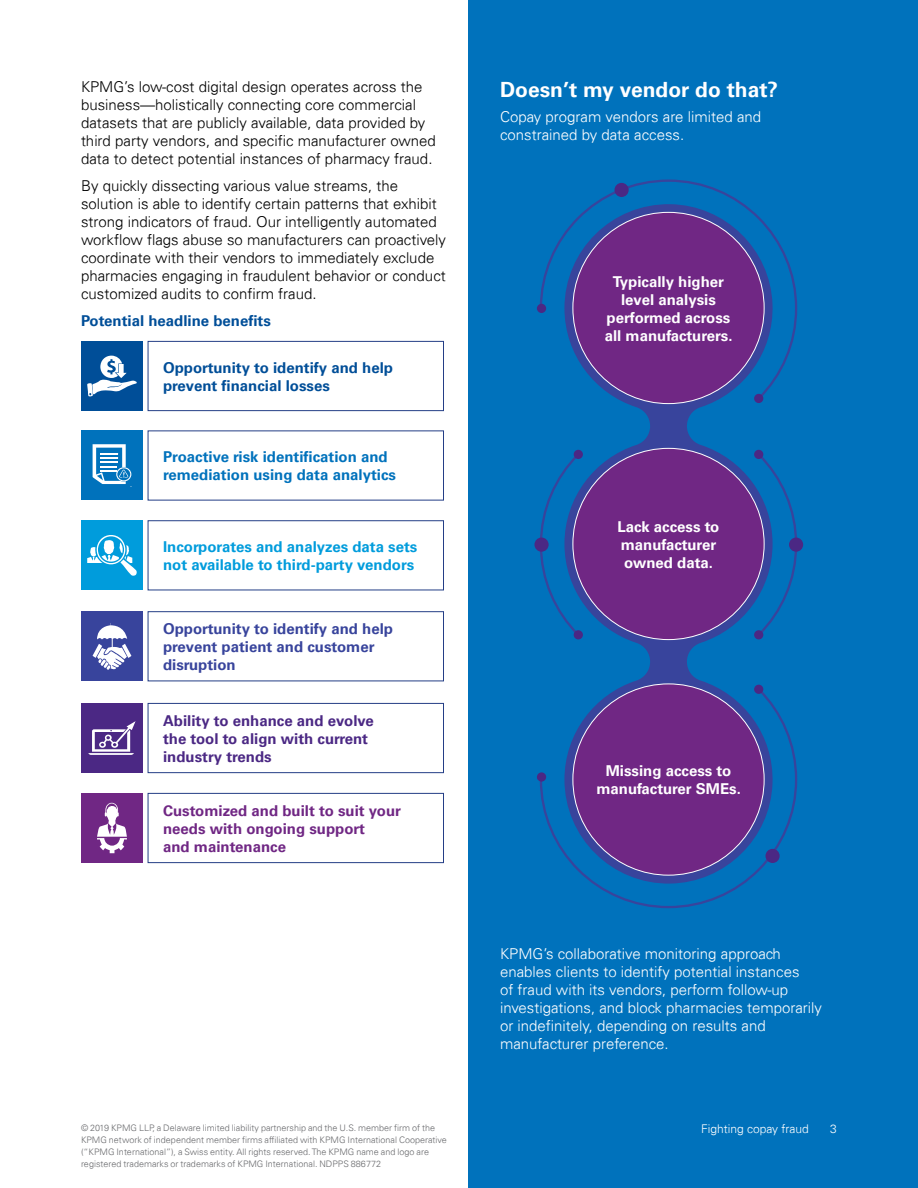
<style>
.page{position:relative;width:918px;height:1188px;background:#fff}
.page>*{position:absolute;margin:0;border:0;box-sizing:border-box;transform-origin:0 0}
.t1{font:700 21px "Univers 65";color:#fff}
.t2{font:300 15px/18px "Univers 45";color:#000}
.t3{font:300 15px/18px "Univers 45";color:#fff}
.t4{font:700 15px/18px "Univers 65";color:#fff;text-align:center}
.t5{font:700 15px/18px "Univers 65";color:#004e98}
.t6{font:700 15px/18px "Univers 65";color:#702784}
.t7{font:700 15px/18px "Univers 65";color:#4b2884}
.t8{font:700 15px/18px "Univers 65";color:#009cdc}
.t9{font:700 15px/18px "Univers 65";color:#38449c}
.t10{font:700 15px/18px "Univers 65";color:#0072bc}
.t11{font:300 12px "Univers 45";color:#fff}
.t12{font:300 9px/12px "Univers 45";color:#696a6d}
</style>
<div class="page">
<div style="left:468px;top:0;width:450px;height:1188px;background:#0072bc"></div>
<div style="left:81px;top:341px;width:62px;height:70px;background:#004e98"></div>
<div style="left:148px;top:341px;width:296px;height:70px;border:1px solid #243e86"></div>
<svg style="left:87px;top:356px;width:50px;height:40px"></svg>
<div style="left:81px;top:431px;width:62px;height:69px;background:#0072bc"></div>
<svg style="left:93px;top:444px;width:38px;height:43px"></svg>
<div style="left:81px;top:520px;width:62px;height:70px;background:#009cdc"></div>
<div style="left:148px;top:520px;width:296px;height:70px;border:1px solid #243e86"></div>
<svg style="left:87px;top:535px;width:50px;height:41px"></svg>
<div style="left:81px;top:611px;width:62px;height:70px;background:#38449c"></div>
<div style="left:148px;top:611px;width:296px;height:70px;border:1px solid #243e86"></div>
<svg style="left:93px;top:623px;width:38px;height:47px"></svg>
<div style="left:81px;top:703px;width:62px;height:70px;background:#4b2884"></div>
<div style="left:148px;top:703px;width:296px;height:70px;border:1px solid #243e86"></div>
<svg style="left:88px;top:721px;width:48px;height:34px"></svg>
<div style="left:81px;top:793px;width:62px;height:70px;background:#702784"></div>
<div style="left:148px;top:793px;width:296px;height:70px;border:1px solid #243e86"></div>
<svg style="left:97px;top:803px;width:30px;height:50px"></svg>
<svg style="left:573px;top:399px;width:191px;height:289px"></svg>
<div style="left:573px;top:448px;width:191px;height:192px;background:#702784;border-radius:50%"></div>
<svg style="left:540px;top:454px;width:39px;height:182px"></svg>
<svg style="left:758px;top:454px;width:39px;height:182px"></svg>
<svg style="left:540px;top:180px;width:257px;height:219px"></svg>
<svg style="left:537px;top:688px;width:260px;height:220px"></svg>
<div style="left:615px;top:183px;width:14px;height:14px;background:#4b2884;border-radius:50%"></div>
<div style="left:754px;top:394px;width:9px;height:9px;background:#4b2884;border-radius:50%"></div>
<div style="left:754px;top:450px;width:9px;height:9px;background:#4b2884;border-radius:50%"></div>
<div style="left:754px;top:630px;width:9px;height:9px;background:#4b2884;border-radius:50%"></div>
<div style="left:574px;top:450px;width:9px;height:9px;background:#4b2884;border-radius:50%"></div>
<div style="left:574px;top:630px;width:9px;height:9px;background:#4b2884;border-radius:50%"></div>
<div style="left:754px;top:685px;width:9px;height:9px;background:#4b2884;border-radius:50%"></div>
<div style="left:789px;top:538px;width:14px;height:14px;background:#4b2884;border-radius:50%"></div>
<div style="left:534px;top:538px;width:15px;height:14px;background:#4b2884;border-radius:50%"></div>
<div style="left:766px;top:849px;width:14px;height:14px;background:#4b2884;border-radius:50%"></div>
<div style="left:537px;top:304px;width:9px;height:9px;background:#4b2884;border-radius:50%"></div>
<div style="left:537px;top:772px;width:9px;height:10px;background:#4b2884;border-radius:50%"></div>
<p class="t2" style="left:81px;top:78px;width:356px">KPMG’s low-cost digital design operates across the business—holistically connecting core commercial datasets that are publicly available, data provided by third party vendors, and specific manufacturer owned data to detect potential instances of pharmacy fraud.</p>
<p class="t2" style="left:81px;top:177px;width:367px">By quickly dissecting various value streams, the solution is able to identify certain patterns that exhibit strong indicators of fraud. Our intelligently automated workflow flags abuse so manufacturers can proactively coordinate with their vendors to immediately exclude pharmacies engaging in fraudulent behavior or conduct customized audits to confirm fraud.</p>
<p class="t5" style="left:81px;top:312px;width:191px">Potential headline benefits</p>
<p class="t5" style="left:163px;top:358px;width:232px">Opportunity to identify and help prevent financial losses</p>
<p class="t10" style="left:163px;top:448px;width:234px">Proactive risk identification and remediation using data analytics</p>
<p class="t8" style="left:163px;top:538px;width:256px">Incorporates and analyzes data sets not available to third-party vendors</p>
<p class="t9" style="left:163px;top:620px;width:232px">Opportunity to identify and help prevent patient and customer disruption</p>
<p class="t7" style="left:163px;top:711px;width:212px">Ability to enhance and evolve the tool to align with current industry trends</p>
<p class="t6" style="left:163px;top:801px;width:240px">Customized and built to suit your needs with ongoing support<br>and maintenance</p>
<h1 class="t1" style="left:500px;top:77px;width:280px">Doesn’t my vendor do that?</h1>
<p class="t3" style="left:500px;top:107px;width:263px">Copay program vendors are limited and constrained by data access.</p>
<p class="t4" style="left:605px;top:272px;width:129px">Typically higher level analysis performed across all manufacturers.</p>
<p class="t4" style="left:618px;top:517px;width:103px;text-align:left">Lack access to manufacturer owned data.</p>
<p class="t4" style="left:596px;top:762px;width:146px">Missing access to manufacturer SMEs.</p>
<p class="t3" style="left:500px;top:945px;width:324px">KPMG’s collaborative monitoring approach enables clients to identify potential instances<br>of fraud with its vendors, perform follow-up investigations, and block pharmacies temporarily or indefinitely, depending on results and manufacturer preference.</p>
<p class="t12" style="left:81px;top:1122px;width:367px">© 2019 KPMG LLP, a Delaware limited liability partnership and the U.S. member firm of the KPMG network of independent member firms affiliated with KPMG International Cooperative (“KPMG International”), a Swiss entity. All rights reserved. The KPMG name and logo are registered trademarks or trademarks of KPMG International. NDPPS 886772</p>
<p class="t11" style="left:701px;top:1122px;width:109px">Fighting copay fraud</p>
<p class="t11" style="left:830px;top:1122px;width:8px">3</p>
</div>
